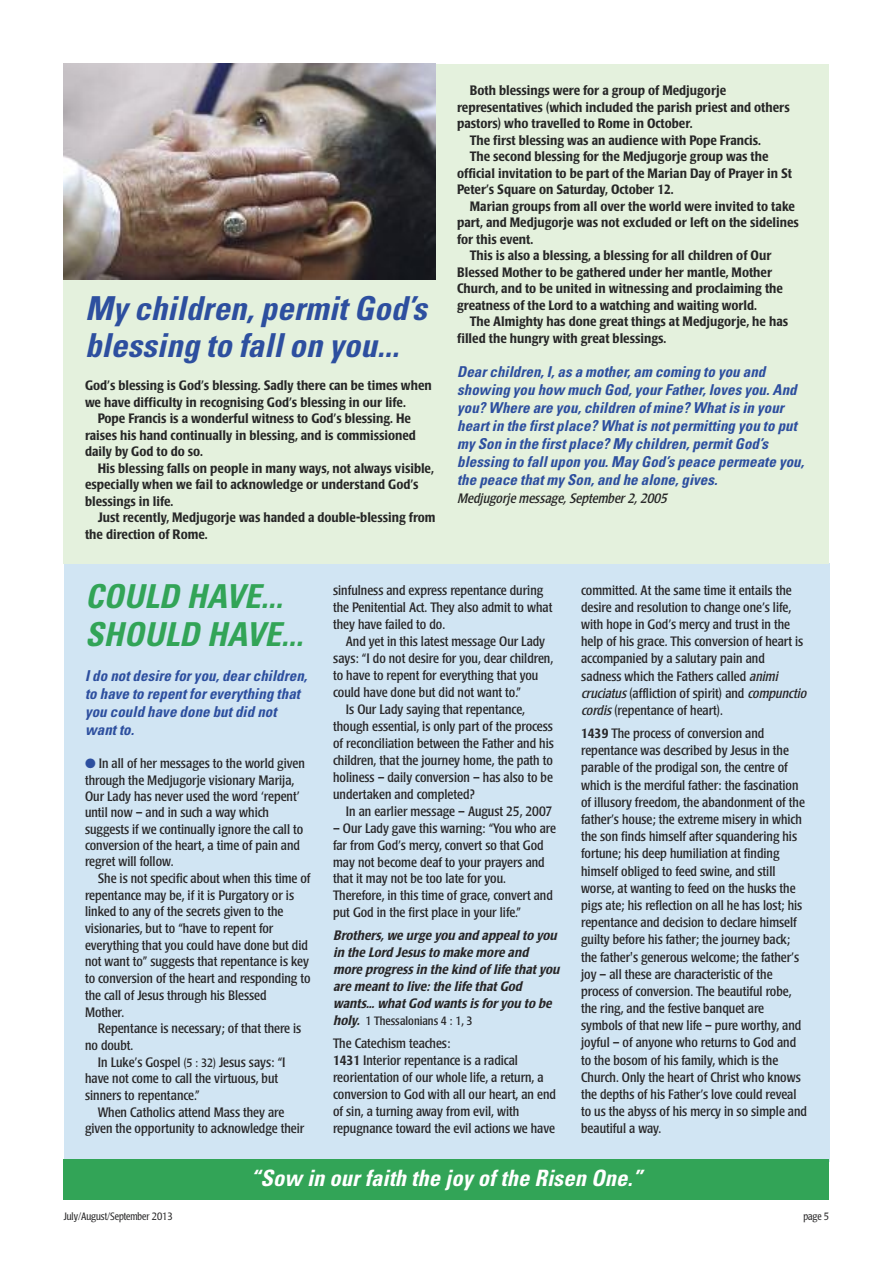
<style>
.page{position:relative;width:893px;height:1263px;background:#fff}
.page>*{position:absolute;margin:0;border:0;box-sizing:border-box;transform-origin:0 0}
.t1{font:italic 700 condensed 33px/37.5px "Univers";letter-spacing:.005em;color:#2d4f9f}
.t2{font:italic 700 condensed 33px/37.7px "Univers";letter-spacing:.005em;color:#32a457}
.t3{font:italic 700 condensed 22.5px "Univers";letter-spacing:.005em;color:#fff}
.t4{font:italic 700 condensed 15px/18px "Univers";letter-spacing:.005em;color:#2d4f9f}
.t5{font:condensed 13.5px/17.2px "Poppl Laudatio";color:#272627}
.t6{font:500 condensed 13.5px "Poppl Laudatio";color:#262626}
.t7{font:italic 500 condensed 13.5px/17px "Poppl Laudatio";letter-spacing:-.02em;color:#272627}
.t8{font:italic condensed 13.5px "Poppl Laudatio";color:#262626}
.t9{font:condensed 12px "Poppl Laudatio";color:#272627}
.t10{font:300 condensed 10.5px "Poppl Laudatio";color:#272627}
.s1{color:#2d4f9f}
.s2{font-size:12px}
.s3{font-weight:500;font-style:italic;font-size:13.5px}
.s4{font-weight:500}
.s5{font-style:italic}
</style>
<div class="page">
<div style="left:64px;top:563px;width:765px;height:599px;background:#d1e5f3"></div>
<div style="left:64px;top:1159px;width:765px;height:40px;background:#32a457"></div>
<div style="left:64px;top:64px;width:765px;height:499px;background:#e4f1dd"></div>
<img style="left:64px;top:64px;width:371px;height:215px">
<h1 class="t1" style="left:85px;top:292px;width:343px">My children, permit God’s blessing to fall on you...</h1>
<p class="t6" style="left:85px;top:380px;width:348px">God’s blessing is God’s blessing. Sadly there can be times when</p>
<p class="t6" style="left:85px;top:396px;width:322px">we have difficulty in recognising God’s blessing in our life.</p>
<p class="t6" style="left:98px;top:413px;width:315px">Pope Francis is a wonderful witness to God’s blessing. He</p>
<p class="t6" style="left:85px;top:429px;width:332px">raises his hand continually in blessing, and is commissioned</p>
<p class="t6" style="left:85px;top:446px;width:119px">daily by God to do so.</p>
<p class="t6" style="left:98px;top:462px;width:338px">His blessing falls on people in many ways, not always visible,</p>
<p class="t6" style="left:85px;top:479px;width:335px">especially when we fail to acknowledge or understand God’s</p>
<p class="t6" style="left:85px;top:495px;width:90px">blessings in life.</p>
<p class="t6" style="left:98px;top:512px;width:339px">Just recently, Medjugorje was handed a double-blessing from</p>
<p class="t6" style="left:85px;top:528px;width:124px">the direction of Rome.</p>
<p class="t6" style="left:470px;top:84px;width:258px">Both blessings were for a group of Medjugorje</p>
<p class="t6" style="left:457px;top:101px;width:334px">representatives (which included the parish priest and others</p>
<p class="t6" style="left:457px;top:117px;width:237px">pastors) who travelled to Rome in October.</p>
<p class="t6" style="left:470px;top:134px;width:293px">The first blessing was an audience with Pope Francis.</p>
<p class="t6" style="left:470px;top:150px;width:300px">The second blessing for the Medjugorje group was the</p>
<p class="t6" style="left:457px;top:167px;width:337px">official invitation to be part of the Marian Day of Prayer in St</p>
<p class="t6" style="left:457px;top:183px;width:218px">Peter’s Square on Saturday, October 12.</p>
<p class="t6" style="left:470px;top:200px;width:327px">Marian groups from all over the world were invited to take</p>
<p class="t6" style="left:457px;top:216px;width:343px">part, and Medjugorje was not excluded or left on the sidelines</p>
<p class="t6" style="left:457px;top:233px;width:78px">for this event.</p>
<p class="t6" style="left:470px;top:249px;width:303px">This is also a blessing, a blessing for all children of Our</p>
<p class="t6" style="left:457px;top:266px;width:316px">Blessed Mother to be gathered under her mantle, Mother</p>
<p class="t6" style="left:457px;top:282px;width:327px">Church, and to be united in witnessing and proclaiming the</p>
<p class="t6" style="left:457px;top:299px;width:301px">greatness of the Lord to a watching and waiting world.</p>
<p class="t6" style="left:470px;top:315px;width:320px">The Almighty has done great things at Medjugorje, he has</p>
<p class="t6" style="left:457px;top:332px;width:211px">filled the hungry with great blessings.</p>
<p class="t4" style="left:457px;top:364px;width:348px">Dear children, I, as a mother, am coming to you and showing you how much God, your Father, loves you. And you? Where are you, children of mine? What is in your heart in the first place? What is not permitting you to put my Son in the first place? My children, permit God’s blessing to fall upon you. May God’s peace permeate you, the peace that my Son, and he alone, gives.</p>
<p class="t8" style="left:457px;top:493px;width:214px">Medjugorje message, September 2, 2005</p>
<h1 class="t2" style="left:85px;top:580px;width:220px">COULD HAVE...<br>SHOULD HAVE...</h1>
<p class="t4" style="left:85px;top:668px;width:224px">I do not desire for you, dear children, to have to repent for everything that you could have done but did not want to.</p>
<p class="t5" style="left:85px;top:757px;width:221px;line-height:16.4px"><span class="s1">●</span> In all of her messages to the world given through the Medjugorje visionary Marija, Our Lady has never used the word ‘repent’ until now – and in such a way which suggests if we continually ignore the call to conversion of the heart, a time of pain and regret will follow.</p>
<p class="t5" style="left:85px;top:871px;width:227px;line-height:16.6px;text-indent:13px">She is not specific about when this time of repentance may be, if it is Purgatory or is linked to any of the secrets given to the visionaries, but to “have to repent for everything that you could have done but did not want to” suggests that repentance is key to conversion of the heart and responding to the call of Jesus through his Blessed<br>Mother.</p>
<p class="t5" style="left:85px;top:1021px;width:218px;line-height:16.6px;text-indent:13px">Repentance is necessary; of that there is no doubt.</p>
<p class="t5" style="left:85px;top:1055px;width:202px;line-height:16.6px;text-indent:13px">In Luke’s Gospel <span class="s2">(5 : 32)</span> Jesus says: “I have not come to call the virtuous, but sinners to repentance.”</p>
<p class="t5" style="left:85px;top:1105px;width:221px;line-height:16.6px;text-align:center">When Catholics attend Mass they are<br>given the opportunity to acknowledge their</p>
<p class="t5" style="left:333px;top:583px;width:221px">sinfulness and express repentance during the Penitential Act. They also admit to what they have failed to do.</p>
<p class="t5" style="left:346px;top:633px;width:201px">And yet in this latest message Our Lady</p>
<p class="t5" style="left:333px;top:650px;width:222px">says: “I do not desire for you, dear children,</p>
<p class="t5" style="left:333px;top:667px;width:207px">to have to repent for everything that you</p>
<p class="t5" style="left:333px;top:684px;width:189px">could have done but did not want to.”</p>
<p class="t5" style="left:346px;top:701px;width:181px">Is Our Lady saying that repentance,</p>
<p class="t5" style="left:333px;top:718px;width:221px">though essential, is only part of the process</p>
<p class="t5" style="left:333px;top:735px;width:222px">of reconciliation between the Father and his</p>
<p class="t5" style="left:333px;top:752px;width:221px">children, that the journey home, the path to</p>
<p class="t5" style="left:333px;top:769px;width:221px">holiness – daily conversion – has also to be</p>
<p class="t5" style="left:333px;top:786px;width:143px">undertaken and completed?</p>
<p class="t5" style="left:346px;top:803px;width:208px">In an earlier message – August 25, 2007</p>
<p class="t5" style="left:333px;top:820px;width:224px">– Our Lady gave this warning: “You who are far from God’s mercy, convert so that God may not become deaf to your prayers and that it may not be too late for you.<br>Therefore, in this time of grace, convert and put God in the first place in your life.”</p>
<p class="t7" style="left:333px;top:928px;width:231px">Brothers, we urge you and appeal to you in the Lord Jesus to make more and more progress in the kind of life that you are meant to live: the life that God wants... what God wants is for you to be</p>
<p class="t9" style="left:333px;top:1017px;width:141px"><span class="s3">holy.</span> 1 Thessalonians 4 : 1, 3</p>
<p class="t5" style="left:333px;top:1036px;width:224px">The Catechism teaches:<br><span class="s4">1431</span> Interior repentance is a radical reorientation of our whole life, a return, a conversion to God with all our heart, an end of sin, a turning away from evil, with repugnance toward the evil actions we have</p>
<p class="t5" style="left:581px;top:582px;width:229px">committed. At the same time it entails the desire and resolution to change one’s life, with hope in God’s mercy and trust in the help of his grace. This conversion of heart is accompanied by a salutary pain and<br>sadness which the Fathers called <span class="s5">animi cruciatus</span>(affliction of spirit) and <span class="s5">compunctio cordis</span>(repentance of heart).</p>
<p class="t5" style="left:581px;top:726px;width:227px"><span class="s4">1439</span> The process of conversion and repentance was described by Jesus in the parable of the prodigal son, the centre of which is the merciful father: the fascination of illusory freedom, the abandonment of the father’s house; the extreme misery in which the son finds himself after squandering his fortune; his deep humiliation at finding himself obliged to feed swine, and still worse, at wanting to feed on the husks the pigs ate; his reflection on all he has lost; his repentance and decision to declare himself guilty before his father; the journey back; the father's generous welcome; the father’s joy – all these are characteristic of the process of conversion. The beautiful robe, the ring, and the festive banquet are symbols of that new life – pure worthy, and joyful – of anyone who returns to God and to the bosom of his family, which is the Church. Only the heart of Christ who knows the depths of his Father’s love could reveal to us the abyss of his mercy in so simple and beautiful a way.</p>
<h2 class="t3" style="left:250px;top:1169px;width:394px">“Sow in our faith the joy of the Risen One.”</h2>
<p class="t10" style="left:64px;top:1212px;width:111px">July/August/September 2013</p>
<p class="t10" style="left:803px;top:1212px;width:27px">page 5</p>
</div>
